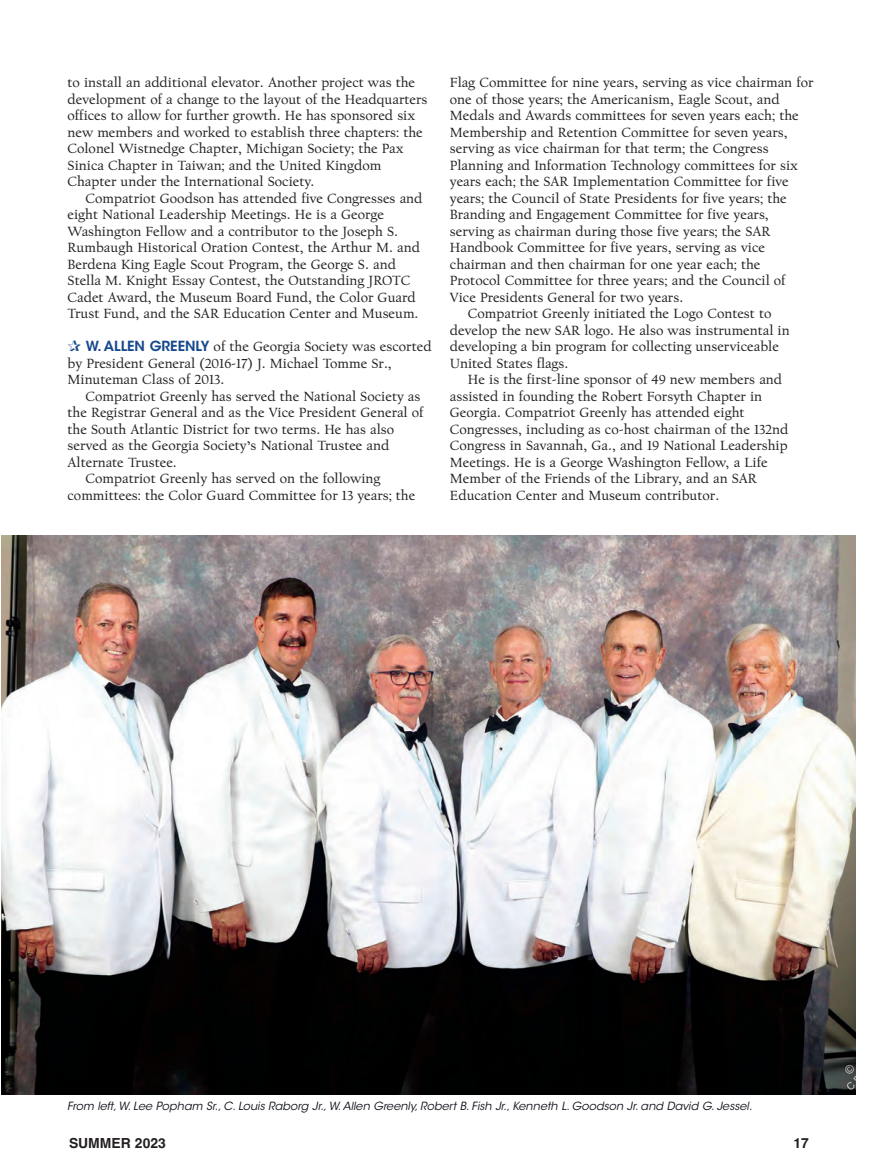
<style>
.page{position:relative;width:878px;height:1175px;background:#fff}
.page>*{position:absolute;margin:0;border:0;box-sizing:border-box;transform-origin:0 0}
.Body_Copy{font:13.8px/16.5px "Californian FB Text";color:#231f20}
.t1{font:700 13.8px "Helvetica";color:#231f20}
.Normal__Web{font:italic 11.25px "ITC Avant Garde Std";color:#0e101a}
.s1{font-family:"ITC Avant Garde Std";font-weight:600;color:#15478c}
</style>
<div class="page">
<img style="left:1px;top:535px;width:854px;height:559px">
<p class="Body_Copy" style="left:68px;top:75px;width:361px">to install an additional elevator. Another project was the development of a change to the layout of the Headquarters offices to allow for further growth. He has sponsored six new members and worked to establish three chapters: the Colonel Wistnedge Chapter, Michigan Society; the Pax Sinica Chapter in Taiwan; and the United Kingdom Chapter under the International Society.</p>
<p class="Body_Copy" style="left:68px;top:190px;width:356px;text-indent:18px">Compatriot Goodson has attended five Congresses and eight National Leadership Meetings. He is a George Washington Fellow and a contributor to the Joseph S.<br>Rumbaugh Historical Oration Contest, the Arthur M. and Berdena King Eagle Scout Program, the George S. and Stella M. Knight Essay Contest, the Outstanding JROTC Cadet Award, the Museum Board Fund, the Color Guard Trust Fund, and the SAR Education Center and Museum.</p>
<p class="Body_Copy" style="left:68px;top:339px;width:366px;text-indent:18px"><span class="s1">W. ALLEN GREENLY</span> of the Georgia Society was escorted by President General (2016-17) J. Michael Tomme Sr.,<br>Minuteman Class of 2013.</p>
<p class="Body_Copy" style="left:68px;top:388px;width:357px;text-indent:18px">Compatriot Greenly has served the National Society as the Registrar General and as the Vice President General of the South Atlantic District for two terms. He has also served as the Georgia Society’s National Trustee and Alternate Trustee.</p>
<p class="Body_Copy" style="left:68px;top:470px;width:349px;text-indent:18px">Compatriot Greenly has served on the following committees: the Color Guard Committee for 13 years; the</p>
<p class="Body_Copy" style="left:450px;top:74px;width:365px">Flag Committee for nine years, serving as vice chairman for one of those years; the Americanism, Eagle Scout, and Medals and Awards committees for seven years each; the Membership and Retention Committee for seven years, serving as vice chairman for that term; the Congress Planning and Information Technology committees for six years each; the SAR Implementation Committee for five years; the Council of State Presidents for five years; the Branding and Engagement Committee for five years, serving as chairman during those five years; the SAR Handbook Committee for five years, serving as vice chairman and then chairman for one year each; the Protocol Committee for three years; and the Council of Vice Presidents General for two years.</p>
<p class="Body_Copy" style="left:450px;top:305px;width:341px;text-indent:18px">Compatriot Greenly initiated the Logo Contest to develop the new SAR logo. He also was instrumental in developing a bin program for collecting unserviceable United States flags.</p>
<p class="Body_Copy" style="left:450px;top:371px;width:340px;text-indent:18px">He is the first-line sponsor of 49 new members and assisted in founding the Robert Forsyth Chapter in Georgia. Compatriot Greenly has attended eight Congresses, including as co-host chairman of the 132nd Congress in Savannah, Ga., and 19 National Leadership Meetings. He is a George Washington Fellow, a Life Member of the Friends of the Library, and an SAR Education Center and Museum contributor.</p>
<p class="Normal__Web" style="left:67px;top:1099px;width:686px">From left, W. Lee Popham Sr., C. Louis Raborg Jr., W. Allen Greenly, Robert B. Fish Jr., Kenneth L. Goodson Jr. and David G. Jessel.</p>
<p class="t1" style="left:69px;top:1134px;width:98px">SUMMER 2023</p>
<p class="t1" style="left:793px;top:1134px;width:17px">17</p>
</div>
